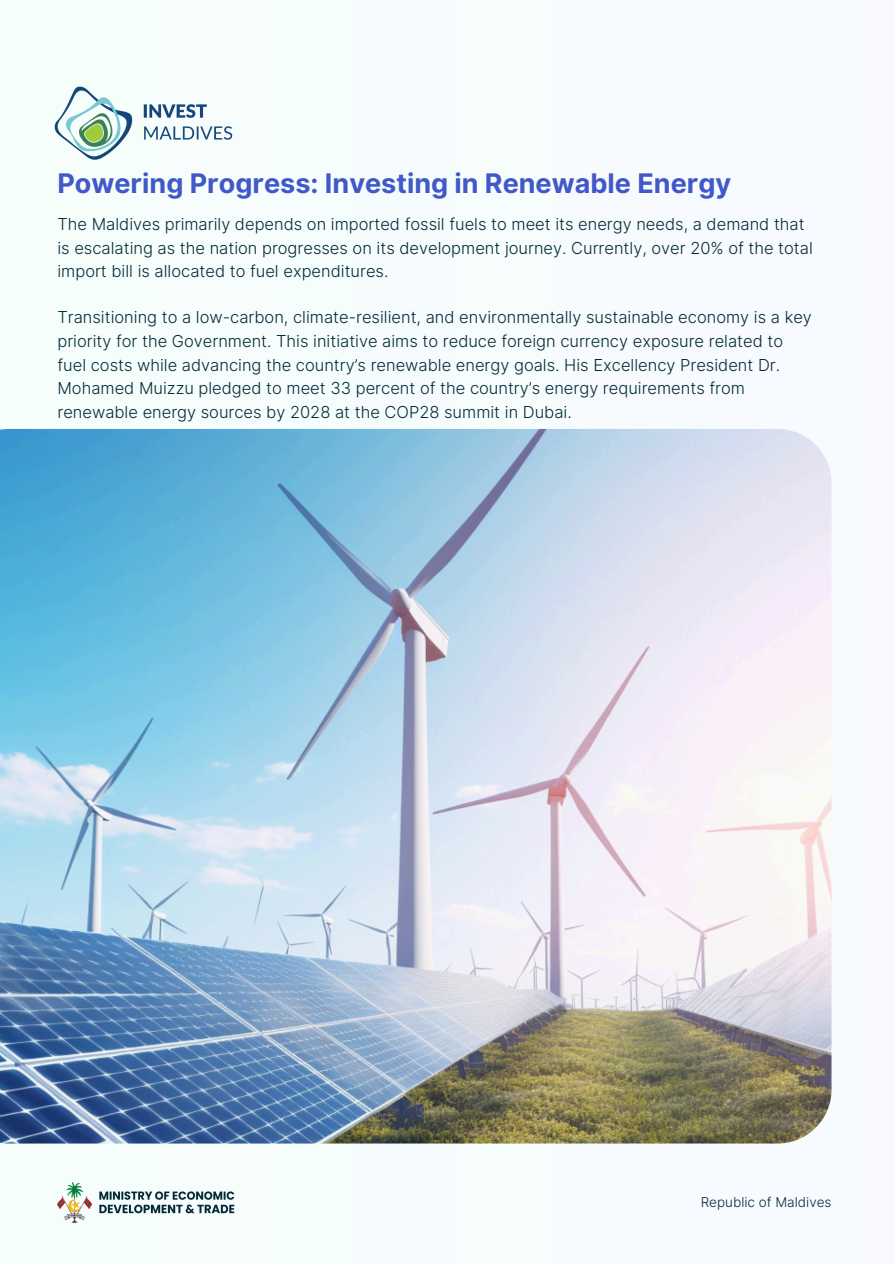
<style>
.page{position:relative;width:894px;height:1264px;background:#fff}
.page>*{position:absolute;margin:0;border:0;box-sizing:border-box;transform-origin:0 0}
.t1{font:700 27px "Inter";color:#4058c8}
.t2{font:300 16.5px/23.7px "Inter";color:#042b39}
.t3{font:300 13.5px "Inter";color:#042b39}
</style>
<div class="page">
<div style="left:0;top:0;width:893px;height:1263px;background:#f7fcfd"></div>
<img style="left:0;top:429px;width:830px;height:714px">
<img style="left:54px;top:86px;width:179px;height:74px">
<img style="left:57px;top:1182px;width:177px;height:39px">
<h2 class="t1" style="left:57px;top:167px;width:675px">Powering Progress: Investing in Renewable Energy</h2>
<h2 class="t2" style="left:57px;top:212px;width:756px">The Maldives primarily depends on imported fossil fuels to meet its energy needs, a demand that is escalating as the nation progresses on its development journey. Currently, over 20% of the total import bill is allocated to fuel expenditures.</h2>
<p class="t2" style="left:57px;top:305px;width:755px">Transitioning to a low-carbon, climate-resilient, and environmentally sustainable economy is a key priority for the Government. This initiative aims to reduce foreign currency exposure related to fuel costs while advancing the country’s renewable energy goals. His Excellency President Dr.<br>Mohamed Muizzu pledged to meet 33 percent of the country’s energy requirements from renewable energy sources by 2028 at the COP28 summit in Dubai.</p>
<p class="t3" style="left:700px;top:1193px;width:132px">Republic of Maldives</p>
</div>
